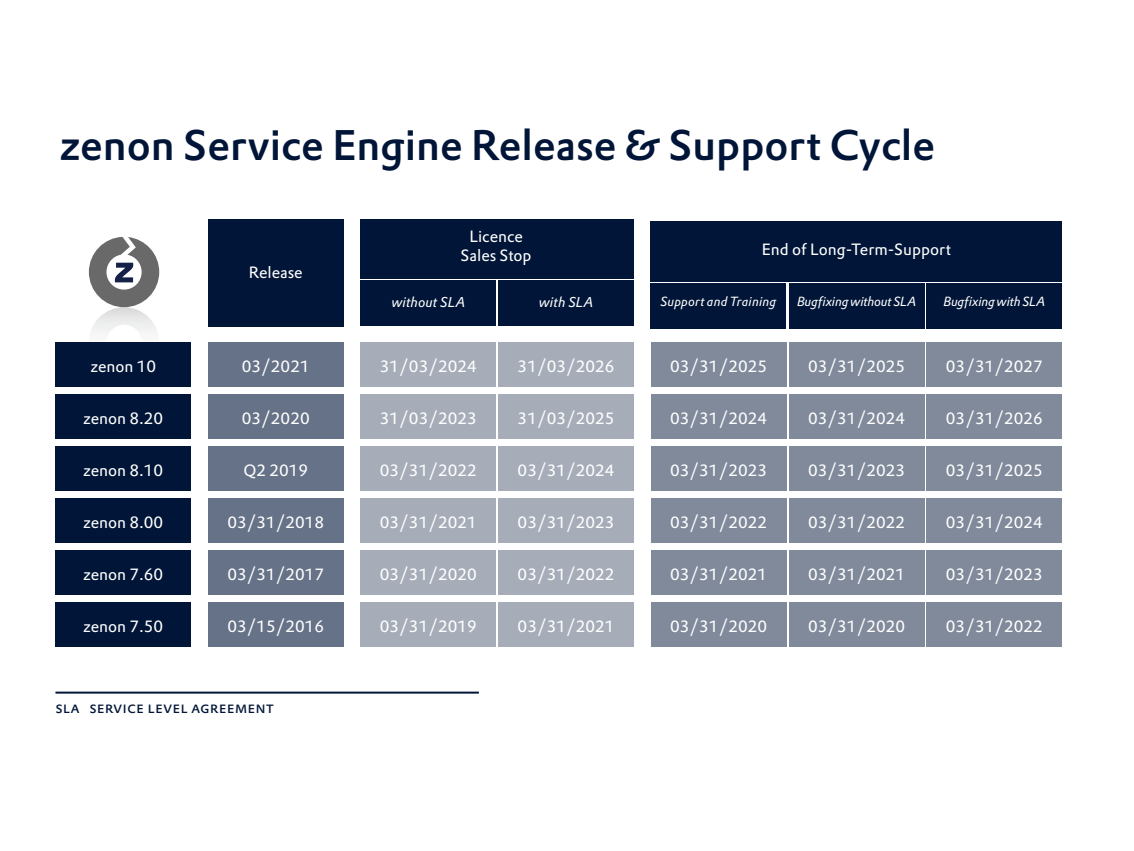
<style>
.page{position:relative;width:1134px;height:851px;background:#fff}
.page>*{position:absolute;margin:0;border:0;box-sizing:border-box;transform-origin:0 0}
.t1{font:500 42px "DTL Prokyon TOT";color:#001537}
.t2{font:16px/19.2px "DTL Prokyon TOT";color:#fff;text-align:center}
.t3{font:16px "DTL Prokyon TOT Caps";color:#001537}
.t4{font:italic 14px "DTL Prokyon TOT";color:#fff}
.t5{font:italic 13px "DTL Prokyon TOT";letter-spacing:-.01em;color:#fff}
</style>
<div class="page">
<hr style="left:55px;top:691px;width:424px;height:2px;background:#001537">
<svg style="left:89px;top:237px;width:70px;height:96px"></svg>
<div style="left:208px;top:219px;width:136px;height:107px;background:#001537"></div>
<div style="left:361px;top:280px;width:135px;height:46px;background:#001537"></div>
<div style="left:498px;top:280px;width:136px;height:46px;background:#001537"></div>
<div style="left:361px;top:219px;width:273px;height:59px;background:#001537"></div>
<div style="left:55px;top:342px;width:136px;height:44px;background:#001537"></div>
<div style="left:208px;top:342px;width:136px;height:44px;background:#667287"></div>
<div style="left:651px;top:342px;width:135px;height:44px;background:#808a9b"></div>
<div style="left:361px;top:342px;width:135px;height:44px;background:#a6adb9"></div>
<div style="left:498px;top:342px;width:136px;height:44px;background:#a6adb9"></div>
<div style="left:55px;top:393px;width:136px;height:45px;background:#001537"></div>
<div style="left:208px;top:393px;width:136px;height:45px;background:#667287"></div>
<div style="left:651px;top:393px;width:135px;height:45px;background:#808a9b"></div>
<div style="left:361px;top:393px;width:135px;height:45px;background:#a6adb9"></div>
<div style="left:498px;top:393px;width:136px;height:45px;background:#a6adb9"></div>
<div style="left:55px;top:602px;width:136px;height:44px;background:#001537"></div>
<div style="left:208px;top:602px;width:136px;height:44px;background:#667287"></div>
<div style="left:651px;top:602px;width:135px;height:44px;background:#808a9b"></div>
<div style="left:361px;top:602px;width:135px;height:44px;background:#a6adb9"></div>
<div style="left:498px;top:602px;width:136px;height:44px;background:#a6adb9"></div>
<div style="left:55px;top:550px;width:136px;height:44px;background:#001537"></div>
<div style="left:208px;top:550px;width:136px;height:44px;background:#667287"></div>
<div style="left:651px;top:550px;width:135px;height:44px;background:#808a9b"></div>
<div style="left:361px;top:550px;width:135px;height:44px;background:#a6adb9"></div>
<div style="left:498px;top:550px;width:136px;height:44px;background:#a6adb9"></div>
<div style="left:55px;top:498px;width:136px;height:44px;background:#001537"></div>
<div style="left:208px;top:498px;width:136px;height:44px;background:#667287"></div>
<div style="left:651px;top:498px;width:135px;height:44px;background:#808a9b"></div>
<div style="left:361px;top:498px;width:135px;height:44px;background:#a6adb9"></div>
<div style="left:498px;top:498px;width:136px;height:44px;background:#a6adb9"></div>
<div style="left:55px;top:446px;width:136px;height:44px;background:#001537"></div>
<div style="left:208px;top:446px;width:136px;height:44px;background:#667287"></div>
<div style="left:651px;top:446px;width:135px;height:44px;background:#808a9b"></div>
<div style="left:361px;top:446px;width:135px;height:44px;background:#a6adb9"></div>
<div style="left:498px;top:446px;width:136px;height:44px;background:#a6adb9"></div>
<div style="left:789px;top:342px;width:135px;height:44px;background:#808a9b"></div>
<div style="left:927px;top:342px;width:135px;height:44px;background:#808a9b"></div>
<div style="left:789px;top:393px;width:135px;height:45px;background:#808a9b"></div>
<div style="left:927px;top:393px;width:135px;height:45px;background:#808a9b"></div>
<div style="left:789px;top:602px;width:135px;height:44px;background:#808a9b"></div>
<div style="left:927px;top:602px;width:135px;height:44px;background:#808a9b"></div>
<div style="left:789px;top:550px;width:135px;height:44px;background:#808a9b"></div>
<div style="left:927px;top:550px;width:135px;height:44px;background:#808a9b"></div>
<div style="left:789px;top:498px;width:135px;height:44px;background:#808a9b"></div>
<div style="left:927px;top:498px;width:135px;height:44px;background:#808a9b"></div>
<div style="left:789px;top:446px;width:135px;height:44px;background:#808a9b"></div>
<div style="left:927px;top:446px;width:135px;height:44px;background:#808a9b"></div>
<div style="left:650px;top:221px;width:412px;height:60px;background:#001537"></div>
<div style="left:789px;top:283px;width:135px;height:46px;background:#001537"></div>
<div style="left:650px;top:283px;width:136px;height:46px;background:#001537"></div>
<div style="left:927px;top:283px;width:135px;height:46px;background:#001537"></div>
<h1 class="t1" style="left:60px;top:117px;width:877px">zenon Service Engine Release &amp; Support Cycle</h1>
<p class="t2" style="left:249px;top:263px;width:55px">Release</p>
<p class="t2" style="left:461px;top:227px;width:72px">Licence<br>Sales Stop</p>
<p class="t4" style="left:391px;top:292px;width:75px">without SLA</p>
<p class="t4" style="left:539px;top:292px;width:56px">with SLA</p>
<p class="t2" style="left:762px;top:240px;width:191px">End of Long-Term-Support</p>
<p class="t5" style="left:660px;top:293px;width:117px">Support and Training</p>
<p class="t5" style="left:797px;top:293px;width:121px">Bugfixing without SLA</p>
<p class="t5" style="left:943px;top:293px;width:103px">Bugfixing with SLA</p>
<p class="t2" style="left:90px;top:357px;width:67px">zenon 10</p>
<p class="t2" style="left:242px;top:357px;width:69px">03/2021</p>
<p class="t2" style="left:380px;top:357px;width:98px">31/03/2024</p>
<p class="t2" style="left:518px;top:357px;width:98px">31/03/2026</p>
<p class="t2" style="left:670px;top:357px;width:98px">03/31/2025</p>
<p class="t2" style="left:83px;top:408px;width:82px">zenon 8.20</p>
<p class="t2" style="left:242px;top:408px;width:69px">03/2020</p>
<p class="t2" style="left:380px;top:408px;width:98px">31/03/2023</p>
<p class="t2" style="left:518px;top:408px;width:98px">31/03/2025</p>
<p class="t2" style="left:670px;top:408px;width:98px">03/31/2024</p>
<p class="t2" style="left:808px;top:357px;width:98px">03/31/2025</p>
<p class="t2" style="left:946px;top:357px;width:98px">03/31/2027</p>
<p class="t2" style="left:808px;top:408px;width:98px">03/31/2024</p>
<p class="t2" style="left:946px;top:408px;width:98px">03/31/2026</p>
<p class="t2" style="left:83px;top:460px;width:82px">zenon 8.10</p>
<p class="t2" style="left:243px;top:460px;width:66px">Q2 2019</p>
<p class="t2" style="left:380px;top:460px;width:98px">03/31/2022</p>
<p class="t2" style="left:518px;top:460px;width:98px">03/31/2024</p>
<p class="t2" style="left:670px;top:460px;width:98px">03/31/2023</p>
<p class="t2" style="left:808px;top:460px;width:98px">03/31/2023</p>
<p class="t2" style="left:946px;top:460px;width:98px">03/31/2025</p>
<p class="t2" style="left:83px;top:512px;width:82px">zenon 8.00</p>
<p class="t2" style="left:227px;top:512px;width:98px">03/31/2018</p>
<p class="t2" style="left:380px;top:512px;width:98px">03/31/2021</p>
<p class="t2" style="left:518px;top:512px;width:98px">03/31/2023</p>
<p class="t2" style="left:670px;top:512px;width:98px">03/31/2022</p>
<p class="t2" style="left:808px;top:512px;width:98px">03/31/2022</p>
<p class="t2" style="left:946px;top:512px;width:98px">03/31/2024</p>
<p class="t2" style="left:83px;top:564px;width:82px">zenon 7.60</p>
<p class="t2" style="left:227px;top:564px;width:98px">03/31/2017</p>
<p class="t2" style="left:380px;top:564px;width:98px">03/31/2020</p>
<p class="t2" style="left:518px;top:564px;width:98px">03/31/2022</p>
<p class="t2" style="left:670px;top:564px;width:98px">03/31/2021</p>
<p class="t2" style="left:808px;top:564px;width:98px">03/31/2021</p>
<p class="t2" style="left:946px;top:564px;width:98px">03/31/2023</p>
<p class="t2" style="left:83px;top:616px;width:82px">zenon 7.50</p>
<p class="t2" style="left:227px;top:616px;width:98px">03/15/2016</p>
<p class="t2" style="left:380px;top:616px;width:98px">03/31/2019</p>
<p class="t2" style="left:518px;top:616px;width:98px">03/31/2021</p>
<p class="t2" style="left:670px;top:616px;width:98px">03/31/2020</p>
<p class="t2" style="left:808px;top:616px;width:98px">03/31/2020</p>
<p class="t2" style="left:946px;top:616px;width:98px">03/31/2022</p>
<p class="t3" style="left:55px;top:696px;width:220px">sla service level agreement</p>
</div>
